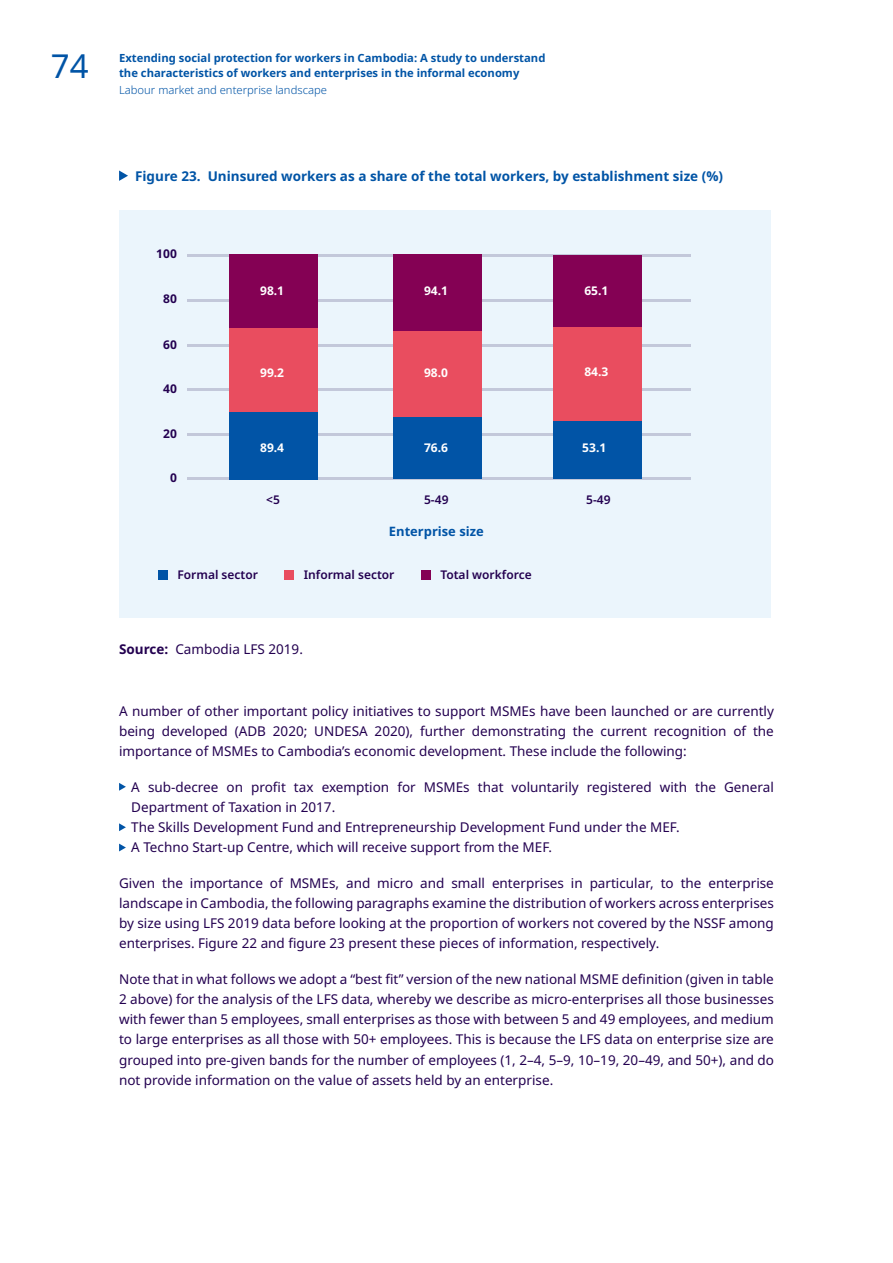
<style>
.page{position:relative;width:893px;height:1263px;background:#fff}
.page>*{position:absolute;margin:0;border:0;box-sizing:border-box;transform-origin:0 0}
.t1{font:33px "Noto Sans";color:#0154a6}
.t2{font:13.5px/20.2px "Noto Sans";color:#230050;text-align:justify}
.t3{font:700 13.5px "Noto Sans";color:#0154a6}
.t4{font:700 12.9px "Noto Sans";color:#0154a6}
.t5{font:600 12px "Noto Sans";color:#230050}
.t6{font:700 12px "Noto Sans";color:#fff}
.t7{font:700 12px "Noto Sans";color:#230050}
.t8{font:700 11.25px/15px "Noto Sans";color:#0154a6}
.t9{font:300 11.25px "Noto Sans";color:#0154a6}
.s1{font-weight:700}
</style>
<div class="page">
<svg style="left:119px;top:170px;width:9px;height:11px"></svg>
<svg style="left:119px;top:783px;width:7px;height:8px"></svg>
<svg style="left:119px;top:823px;width:7px;height:8px"></svg>
<svg style="left:119px;top:844px;width:7px;height:7px"></svg>
<div style="left:120px;top:211px;width:651px;height:407px;background:#ebf5fc"></div>
<hr style="left:187px;top:478px;width:504px;height:2px;background:#24124f">
<hr style="left:187px;top:433px;width:504px;height:2px;background:#24124f">
<hr style="left:187px;top:389px;width:504px;height:2px;background:#24124f">
<hr style="left:187px;top:344px;width:504px;height:2px;background:#24124f">
<hr style="left:187px;top:299px;width:504px;height:2px;background:#24124f">
<hr style="left:187px;top:255px;width:504px;height:2px;background:#24124f">
<div style="left:229px;top:328px;width:88px;height:138px;background:#e94d5f"></div>
<div style="left:393px;top:331px;width:89px;height:134px;background:#e94d5f"></div>
<div style="left:158px;top:570px;width:10px;height:9px;background:#0154a6"></div>
<div style="left:285px;top:570px;width:9px;height:9px;background:#e94d5f"></div>
<div style="left:421px;top:570px;width:10px;height:9px;background:#840154"></div>
<div style="left:229px;top:413px;width:88px;height:67px;background:#0154a6"></div>
<div style="left:393px;top:417px;width:89px;height:62px;background:#0154a6"></div>
<div style="left:553px;top:326px;width:89px;height:139px;background:#e94d5f"></div>
<div style="left:553px;top:421px;width:89px;height:58px;background:#0154a6"></div>
<div style="left:229px;top:255px;width:88px;height:73px;background:#840154"></div>
<div style="left:393px;top:255px;width:89px;height:76px;background:#840154"></div>
<div style="left:553px;top:255px;width:89px;height:71px;background:#840154"></div>
<h1 class="t1" style="left:51px;top:42px;width:39px">74</h1>
<p class="t8" style="left:119px;top:51px;width:428px">Extending social protection for workers in Cambodia: A study to understand the characteristics of workers and enterprises in the informal economy</p>
<p class="t9" style="left:119px;top:82px;width:209px">Labour market and enterprise landscape</p>
<p class="t3" style="left:135px;top:166px;width:589px">Figure 23. Uninsured workers as a share of the total workers, by establishment size (%)</p>
<p class="t7" style="left:156px;top:246px;width:22px">100</p>
<p class="t7" style="left:163px;top:290px;width:15px">80</p>
<p class="t7" style="left:163px;top:336px;width:15px">60</p>
<p class="t7" style="left:163px;top:380px;width:15px">40</p>
<p class="t7" style="left:163px;top:425px;width:15px">20</p>
<p class="t7" style="left:170px;top:469px;width:8px">0</p>
<p class="t6" style="left:260px;top:282px;width:26px">98.1</p>
<p class="t6" style="left:424px;top:282px;width:26px">94.1</p>
<p class="t6" style="left:260px;top:364px;width:26px">99.2</p>
<p class="t6" style="left:260px;top:439px;width:26px">89.4</p>
<p class="t6" style="left:424px;top:364px;width:26px">98.0</p>
<p class="t6" style="left:424px;top:439px;width:26px">76.6</p>
<p class="t5" style="left:266px;top:491px;width:15px">&lt;5</p>
<p class="t5" style="left:424px;top:491px;width:26px">5-49</p>
<p class="t4" style="left:389px;top:522px;width:96px">Enterprise size</p>
<p class="t5" style="left:177px;top:566px;width:82px">Formal sector</p>
<p class="t5" style="left:304px;top:566px;width:92px">Informal sector</p>
<p class="t5" style="left:440px;top:566px;width:93px">Total workforce</p>
<p class="t2" style="left:119px;top:640px;width:185px"><span class="s1">Source:</span> Cambodia LFS 2019.</p>
<p class="t6" style="left:584px;top:282px;width:26px">65.1</p>
<p class="t6" style="left:584px;top:363px;width:26px">84.3</p>
<p class="t6" style="left:582px;top:439px;width:26px">53.1</p>
<p class="t5" style="left:586px;top:491px;width:26px">5-49</p>
<p class="t2" style="left:119px;top:701px;width:656px">A number of other important policy initiatives to support MSMEs have been launched or are currently being developed (ADB 2020; UNDESA 2020), further demonstrating the current recognition of the importance of MSMEs to Cambodia’s economic development. These include the following:</p>
<p class="t2" style="left:131px;top:777px;width:644px">A sub-decree on profit tax exemption for MSMEs that voluntarily registered with the General<br>Department of Taxation in 2017.</p>
<p class="t2" style="left:131px;top:817px;width:550px">The Skills Development Fund and Entrepreneurship Development Fund under the MEF.</p>
<p class="t2" style="left:131px;top:838px;width:422px">A Techno Start-up Centre, which will receive support from the MEF.</p>
<p class="t2" style="left:119px;top:873px;width:656px">Given the importance of MSMEs, and micro and small enterprises in particular, to the enterprise landscape in Cambodia, the following paragraphs examine the distribution of workers across enterprises by size using LFS 2019 data before looking at the proportion of workers not covered by the NSSF among enterprises. Figure 22 and figure 23 present these pieces of information, respectively.</p>
<p class="t2" style="left:119px;top:969px;width:656px">Note that in what follows we adopt a “best fit” version of the new national MSME definition (given in table 2 above) for the analysis of the LFS data, whereby we describe as micro-enterprises all those businesses with fewer than 5 employees, small enterprises as those with between 5 and 49 employees, and medium to large enterprises as all those with 50+ employees. This is because the LFS data on enterprise size are grouped into pre-given bands for the number of employees (1, 2–4, 5–9, 10–19, 20–49, and 50+), and do not provide information on the value of assets held by an enterprise.</p>
</div>
